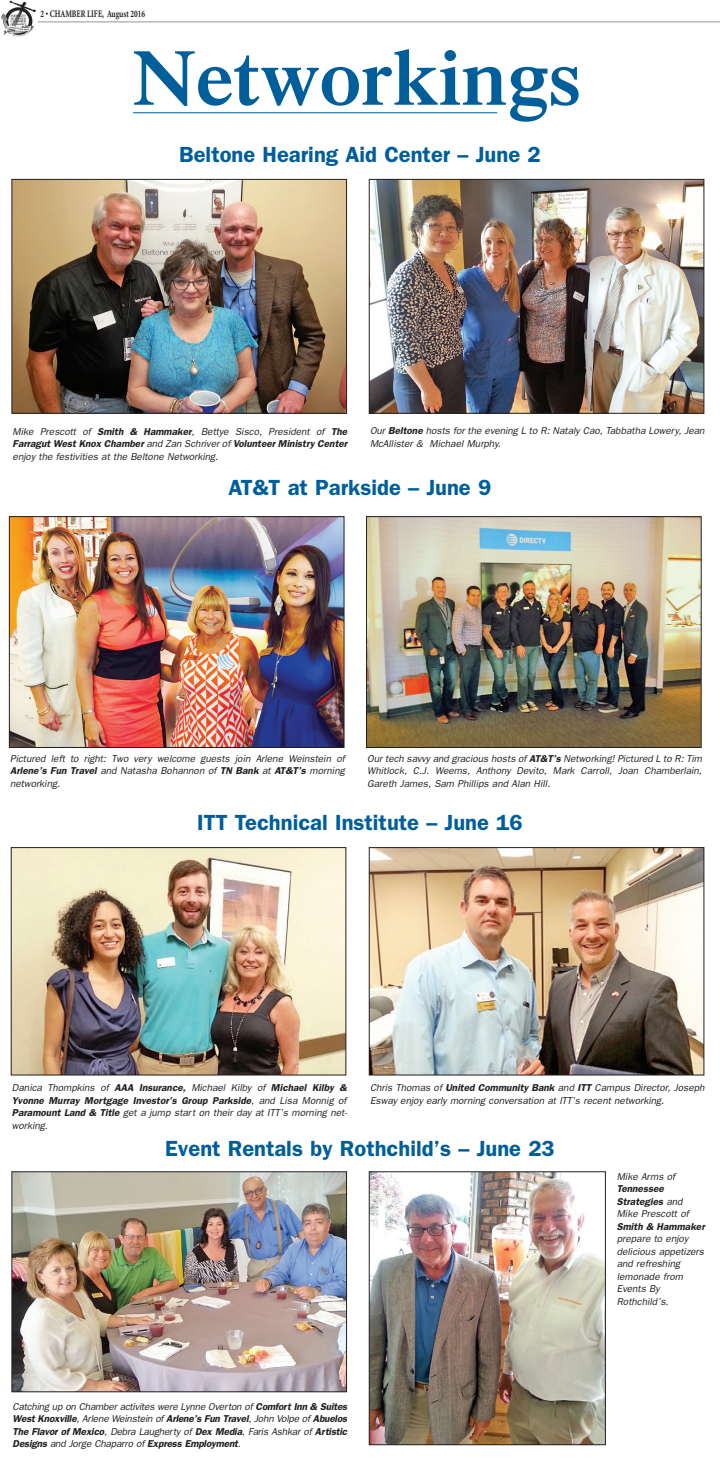
<style>
.page{position:relative;width:720px;height:1458px;background:#fff}
.page>*{position:absolute;margin:0;border:0;box-sizing:border-box;transform-origin:0 0}
.t1{font:600 78.6px "Times";color:#005e9a;scale:1.05 1}
.t2{font:600 22px "Franklin Gothic";color:#005e9a}
.t3{font:italic 10px/12.5px "Franklin Gothic";color:#231f20;text-align:justify}
.t4{font:italic 600 10px/12.5px "Franklin Gothic";color:#231f20}
.t5{font:700 10px "Minion";color:#231f20;scale:.75 1}
.s1{font-weight:600}
.s2{font-weight:400}
</style>
<div class="page">
<hr style="left:0;top:21px;width:720px;height:1px;background:#939598">
<div style="left:0;top:1px;width:38px;height:38px;background:#fff"></div>
<img style="left:1px;top:1px;width:35px;height:36px">
<hr style="left:133px;top:112px;width:364px;height:1px;background:#005e9a">
<img style="left:14px;top:181px;width:331px;height:231px">
<div style="left:12px;top:179px;width:335px;height:235px;border:1px solid #231f20"></div>
<img style="left:371px;top:181px;width:331px;height:231px">
<div style="left:369px;top:179px;width:335px;height:235px;border:1px solid #231f20"></div>
<img style="left:14px;top:1174px;width:331px;height:216px">
<div style="left:12px;top:1172px;width:335px;height:220px;border:1px solid #231f20"></div>
<img style="left:371px;top:1174px;width:233px;height:269px">
<div style="left:369px;top:1172px;width:237px;height:273px;border:1px solid #231f20"></div>
<img style="left:371px;top:849px;width:331px;height:224px">
<div style="left:369px;top:847px;width:335px;height:228px;border:1px solid #231f20"></div>
<img style="left:13px;top:849px;width:331px;height:224px">
<div style="left:11px;top:847px;width:335px;height:228px;border:1px solid #231f20"></div>
<img style="left:368px;top:518px;width:331px;height:228px">
<div style="left:366px;top:516px;width:335px;height:232px;border:1px solid #231f20"></div>
<img style="left:11px;top:518px;width:331px;height:228px">
<div style="left:9px;top:516px;width:335px;height:232px;border:1px solid #231f20"></div>
<p class="t5" style="left:40px;top:10px;width:141px">2 • CHAMBER LIFE, August 2016</p>
<h1 class="t1" style="left:132px;top:49px;width:428px">Networkings</h1>
<h2 class="t2" style="left:179px;top:147px;width:363px">Beltone Hearing Aid Center – June 2</h2>
<p class="t3" style="left:13px;top:426px;width:338px">Mike Prescott of <span class="s1">Smith &amp; Hammaker</span>, Bettye Sisco, President of <span class="s1">The Farragut West Knox Chamber</span> and Zan Schriver of <span class="s1">Volunteer Ministry Center </span>enjoy the festivities at the Beltone Networking.</p>
<p class="t3" style="left:370px;top:426px;width:338px">Our <span class="s1">Beltone</span> hosts for the evening L to R: Nataly Cao, Tabbatha Lowery, Jean<br>McAllister &amp; Michael Murphy.</p>
<h2 class="t2" style="left:229px;top:480px;width:264px">AT&amp;T at Parkside – June 9</h2>
<p class="t3" style="left:10px;top:753px;width:336px">Pictured left to right: Two very welcome guests join Arlene Weinstein of <span class="s1">Arlene’s Fun Travel</span> and Natasha Bohannon of <span class="s1">TN Bank</span> at <span class="s1">AT&amp;T’s</span> morning networking.</p>
<p class="t3" style="left:367px;top:753px;width:338px">Our tech savvy and gracious hosts of <span class="s1">AT&amp;T’s</span> Networking! Pictured L to R: Tim Whitlock, C.J. Weems, Anthony Devito, Mark Carroll, Joan Chamberlain, Gareth James, Sam Phillips and Alan Hill.</p>
<h2 class="t2" style="left:197px;top:815px;width:327px">ITT Technical Institute – June 16</h2>
<p class="t3" style="left:12px;top:1083px;width:338px;text-align:left">Danica Thompkins of <span class="s1">AAA Insurance,</span> Michael Kilby of <span class="s1">Michael Kilby &amp; Yvonne Murray Mortgage Investor’s Group Parkside</span>, and Lisa Monnig of <span class="s1">Paramount Land &amp; Title</span> get a jump start on their day at ITT’s morning net&shy;working.</p>
<p class="t3" style="left:370px;top:1083px;width:338px">Chris Thomas of <span class="s1">United Community Bank</span> and <span class="s1">ITT</span> Campus Director, Joseph<br>Esway enjoy early morning conversation at ITT’s recent networking.</p>
<h2 class="t2" style="left:165px;top:1141px;width:391px">Event Rentals by Rothchild’s – June 23</h2>
<p class="t3" style="left:13px;top:1401px;width:338px">Catching up on Chamber activites were Lynne Overton of <span class="s1">Comfort Inn &amp; Suites West Knoxville</span>, Arlene Weinstein of <span class="s1">Arlene’s Fun Travel</span>, John Volpe of <span class="s1">Abuelos The Flavor of Mexico</span>, Debra Laugherty of <span class="s1">Dex Media</span>, Faris Ashkar of <span class="s1">Artistic Designs</span> and Jorge Chaparro of <span class="s1">Express Employment</span>.</p>
<p class="t3" style="left:617px;top:1171px;width:60px">Mike Arms of</p>
<p class="t4" style="left:617px;top:1183px;width:74px">Tennessee<br>Strategies <span class="s2">and<br>Mike Prescott of</span></p>
<p class="t4" style="left:617px;top:1221px;width:91px">Smith &amp; Hammaker</p>
<p class="t3" style="left:617px;top:1233px;width:90px;text-align:left">prepare to enjoy delicious appetizers and refreshing lemonade from<br>Events By<br>Rothchild’s.</p>
</div>
